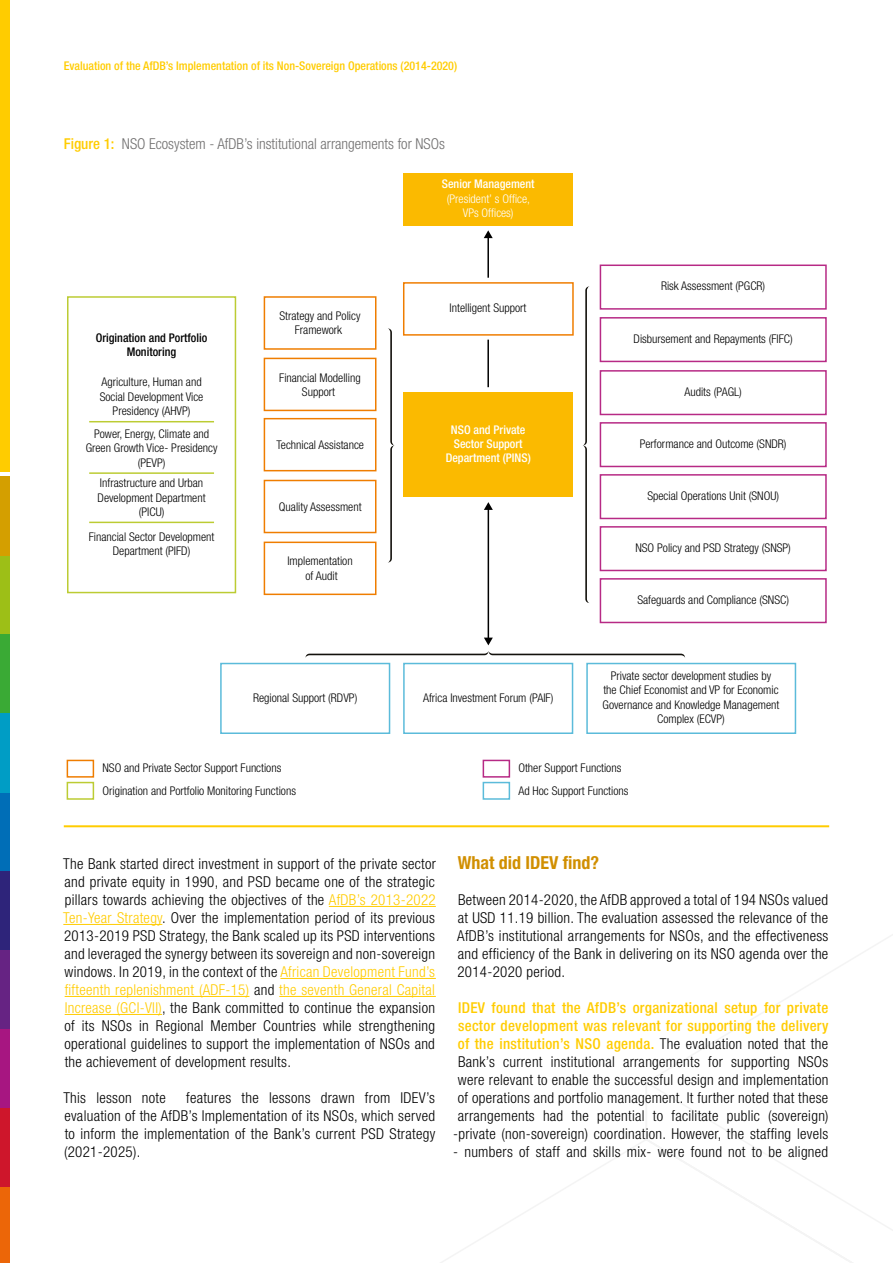
<style>
.page{position:relative;width:893px;height:1263px;background:#fff}
.page>*{position:absolute;margin:0;border:0;box-sizing:border-box;transform-origin:0 0}
.t1{font:700 condensed 18px "Helvetica Neue LT Std";color:#d18f00}
.t2{font:300 condensed 15px/18px "Helvetica Neue LT Std";letter-spacing:.02em;color:#000;text-align:justify}
.t3{font:300 condensed 15px "Helvetica Neue LT Std";color:#706f6f}
.t4{font:300 condensed 12px/14.4px "Helvetica Neue LT Std";color:#000;text-align:center}
.t5{font:500 condensed 12px "Helvetica Neue LT Std";color:#fc0}
.t6{font:500 condensed 12px/14.4px "Helvetica Neue LT Std";color:#fff;text-align:center}
.t7{font:500 condensed 12px/14.4px "Helvetica Neue LT Std";color:#000;text-align:center}
.t8{font:300 condensed 12px/14.4px "Helvetica Neue LT Std";color:#fff;text-align:center}
.s1{font-weight:500;color:#fc0}
.s2{color:#fc0}
</style>
<div class="page">
<svg style="left:441px;top:1138px;width:452px;height:125px"></svg>
<hr style="left:329px;top:906px;width:107px;height:1px;background:#fc0">
<hr style="left:63px;top:924px;width:99px;height:1px;background:#fc0">
<hr style="left:280px;top:978px;width:156px;height:1px;background:#fc0">
<hr style="left:65px;top:996px;width:184px;height:1px;background:#fc0">
<hr style="left:279px;top:996px;width:157px;height:1px;background:#fc0">
<hr style="left:65px;top:1014px;width:97px;height:1px;background:#fc0">
<div style="left:0;top:793px;width:10px;height:79px;background:#006eb7"></div>
<div style="left:0;top:556px;width:10px;height:79px;background:#9dbf17"></div>
<div style="left:0;top:635px;width:10px;height:79px;background:#3aaa35"></div>
<div style="left:0;top:714px;width:10px;height:79px;background:#009dc5"></div>
<div style="left:0;top:872px;width:10px;height:79px;background:#2e247a"></div>
<div style="left:0;top:951px;width:10px;height:79px;background:#662383"></div>
<div style="left:0;top:1030px;width:10px;height:79px;background:#a71681"></div>
<div style="left:0;top:1109px;width:10px;height:79px;background:#ce162b"></div>
<div style="left:0;top:1188px;width:10px;height:75px;background:#ec6608"></div>
<div style="left:0;top:477px;width:10px;height:79px;background:#d49f00"></div>
<div style="left:0;top:0;width:10px;height:471px;background:#fc0"></div>
<div style="left:404px;top:173px;width:169px;height:53px;background:#fbba00"></div>
<div style="left:404px;top:393px;width:169px;height:104px;background:#fbba00"></div>
<div style="left:403px;top:282px;width:171px;height:54px;border:2px solid #ef7d00"></div>
<div style="left:264px;top:296px;width:112px;height:54px;border:2px solid #ef7d00"></div>
<div style="left:67px;top:296px;width:169px;height:297px;border:2px solid #bccc33"></div>
<div style="left:600px;top:264px;width:227px;height:46px;border:2px solid #b72a85"></div>
<div style="left:600px;top:317px;width:227px;height:45px;border:2px solid #b72a85"></div>
<div style="left:600px;top:370px;width:227px;height:45px;border:2px solid #b72a85"></div>
<div style="left:600px;top:422px;width:227px;height:45px;border:2px solid #b72a85"></div>
<div style="left:600px;top:474px;width:227px;height:45px;border:2px solid #b72a85"></div>
<div style="left:600px;top:526px;width:227px;height:45px;border:2px solid #b72a85"></div>
<div style="left:600px;top:578px;width:227px;height:45px;border:2px solid #b72a85"></div>
<div style="left:264px;top:358px;width:112px;height:53px;border:2px solid #ef7d00"></div>
<div style="left:264px;top:418px;width:112px;height:53px;border:2px solid #ef7d00"></div>
<div style="left:264px;top:480px;width:112px;height:53px;border:2px solid #ef7d00"></div>
<div style="left:264px;top:542px;width:112px;height:53px;border:2px solid #ef7d00"></div>
<div style="left:220px;top:663px;width:170px;height:71px;border:2px solid #5bbbda"></div>
<div style="left:403px;top:663px;width:170px;height:71px;border:2px solid #5bbbda"></div>
<div style="left:586px;top:663px;width:210px;height:71px;border:2px solid #5bbbda"></div>
<hr style="left:89px;top:421px;width:125px;height:1px;background:#bccc33">
<hr style="left:89px;top:472px;width:125px;height:2px;background:#bccc33">
<hr style="left:89px;top:522px;width:125px;height:1px;background:#bccc33">
<hr style="left:487px;top:237px;width:2px;height:41px;background:#000">
<svg style="left:484px;top:230px;width:9px;height:8px"></svg>
<hr style="left:487px;top:340px;width:2px;height:47px;background:#000">
<hr style="left:488px;top:509px;width:1px;height:130px;background:#000">
<svg style="left:484px;top:502px;width:9px;height:8px"></svg>
<svg style="left:484px;top:638px;width:9px;height:7px"></svg>
<div style="left:67px;top:760px;width:27px;height:18px;border:2px solid #ef7d00"></div>
<div style="left:67px;top:782px;width:27px;height:18px;border:2px solid #bccc33"></div>
<div style="left:483px;top:760px;width:27px;height:18px;border:2px solid #b72a85"></div>
<div style="left:483px;top:782px;width:27px;height:18px;border:2px solid #5bbbda"></div>
<svg style="left:388px;top:328px;width:7px;height:234px"></svg>
<svg style="left:583px;top:286px;width:7px;height:317px"></svg>
<svg style="left:305px;top:651px;width:380px;height:7px"></svg>
<hr style="left:64px;top:825px;width:765px;height:2px;background:#fc0">
<p class="t5" style="left:64px;top:59px;width:395px">Evaluation of the AfDB’s Implementation of its Non-Sovereign Operations (2014-2020)</p>
<p class="t3" style="left:64px;top:135px;width:383px"><span class="s1">Figure 1:</span> NSO Ecosystem - AfDB’s institutional arrangements for NSOs</p>
<p class="t7" style="left:96px;top:330px;width:113px">Origination and Portfolio<br>Monitoring</p>
<p class="t4" style="left:100px;top:375px;width:105px">Agriculture, Human and<br>Social Development Vice<br>Presidency (AHVP)</p>
<p class="t4" style="left:86px;top:426px;width:133px">Power, Energy, Climate and<br>Green Growth Vice- Presidency (PEVP)</p>
<p class="t4" style="left:98px;top:476px;width:109px">Infrastructure and Urban<br>Development Department (PICU)</p>
<p class="t4" style="left:89px;top:529px;width:127px">Financial Sector Development<br>Department (PIFD)</p>
<p class="t4" style="left:279px;top:308px;width:83px">Strategy and Policy<br>Framework</p>
<p class="t4" style="left:279px;top:370px;width:83px">Financial Modelling<br>Support</p>
<p class="t4" style="left:276px;top:437px;width:89px">Technical Assistance</p>
<p class="t4" style="left:279px;top:499px;width:84px">Quality Assessment</p>
<p class="t4" style="left:287px;top:554px;width:67px">Implementation of Audit</p>
<p class="t4" style="left:253px;top:690px;width:106px">Regional Support (RDVP)</p>
<p class="t6" style="left:442px;top:177px;width:94px">Senior Management</p>
<p class="t8" style="left:447px;top:191px;width:85px">(President’ s Office,<br>VPs Offices)</p>
<p class="t4" style="left:450px;top:301px;width:78px">Intelligent Support</p>
<p class="t6" style="left:446px;top:422px;width:87px">NSO and Private<br>Sector Support<br>Department (PINS)</p>
<p class="t4" style="left:423px;top:690px;width:132px">Africa Investment Forum (PAIF)</p>
<p class="t4" style="left:661px;top:279px;width:106px">Risk Assessment (PGCR)</p>
<p class="t4" style="left:634px;top:331px;width:161px">Disbursement and Repayments (FIFC)</p>
<p class="t4" style="left:684px;top:384px;width:59px">Audits (PAGL)</p>
<p class="t4" style="left:640px;top:436px;width:148px">Performance and Outcome (SNDR)</p>
<p class="t4" style="left:647px;top:488px;width:133px">Special Operations Unit (SNOU)</p>
<p class="t4" style="left:635px;top:540px;width:157px">NSO Policy and PSD Strategy (SNSP)</p>
<p class="t4" style="left:637px;top:592px;width:153px">Safeguards and Compliance (SNSC)</p>
<p class="t4" style="left:603px;top:668px;width:178px">Private sector development studies by the Chief Economist and VP for Economic<br>Governance and Knowledge Management<br>Complex (ECVP)</p>
<p class="t4" style="left:102px;top:757px;width:195px;line-height:22.6px;text-align:left">NSO and Private Sector Support Functions<br>Origination and Portfolio Monitoring Functions</p>
<p class="t4" style="left:518px;top:757px;width:112px;line-height:22.6px;text-align:left">Other Support Functions<br>Ad Hoc Support Functions</p>
<p class="t2" style="left:63px;top:854px;width:374px">The Bank started direct investment in support of the private sector and private equity in 1990, and PSD became one of the strategic pillars towards achieving the objectives of the <span class="s2">AfDB’s 2013-2022<br>Ten-Year Strategy</span>. Over the implementation period of its previous 2013-2019 PSD Strategy, the Bank scaled up its PSD interventions and leveraged the synergy between its sovereign and non-sovereign windows. In 2019, in the context of the <span class="s2">African Development Fund’s fifteenth replenishment (ADF-15)</span> and <span class="s2">the seventh General Capital Increase (GCI-VII)</span>, the Bank committed to continue the expansion of its NSOs in Regional Member Countries while strengthening operational guidelines to support the implementation of NSOs and the achievement of development results.</p>
<p class="t2" style="left:63px;top:1088px;width:104px">This lesson note</p>
<p class="t2" style="left:64px;top:1088px;width:373px;text-indent:122px">features the lessons drawn from IDEV’s evaluation of the AfDB’s Implementation of its NSOs, which served to inform the implementation of the Bank’s current PSD Strategy (2021-2025).</p>
<p class="t1" style="left:458px;top:852px;width:143px">What did IDEV find?</p>
<p class="t2" style="left:457px;top:890px;width:373px">Between 2014-2020, the AfDB approved a total of 194 NSOs valued at USD 11.19 billion. The evaluation assessed the relevance of the AfDB’s institutional arrangements for NSOs, and the effectiveness and efficiency of the Bank in delivering on its NSO agenda over the 2014-2020 period.</p>
<p class="t2" style="left:453px;top:998px;width:377px;text-align:center"><span class="s1">IDEV found that the AfDB’s organizational setup for private sector development was relevant for supporting the delivery of the institution’s NSO agenda.</span> The evaluation noted that the Bank’s current institutional arrangements for supporting NSOs were relevant to enable the successful design and implementation of operations and portfolio management. It further noted that these arrangements had the potential to facilitate public (sovereign) -private (non-sovereign) coordination. However, the staffing levels</p>
<p class="t2" style="left:453px;top:1142px;width:377px">- numbers of staff and skills mix- were found not to be aligned</p>
</div>
